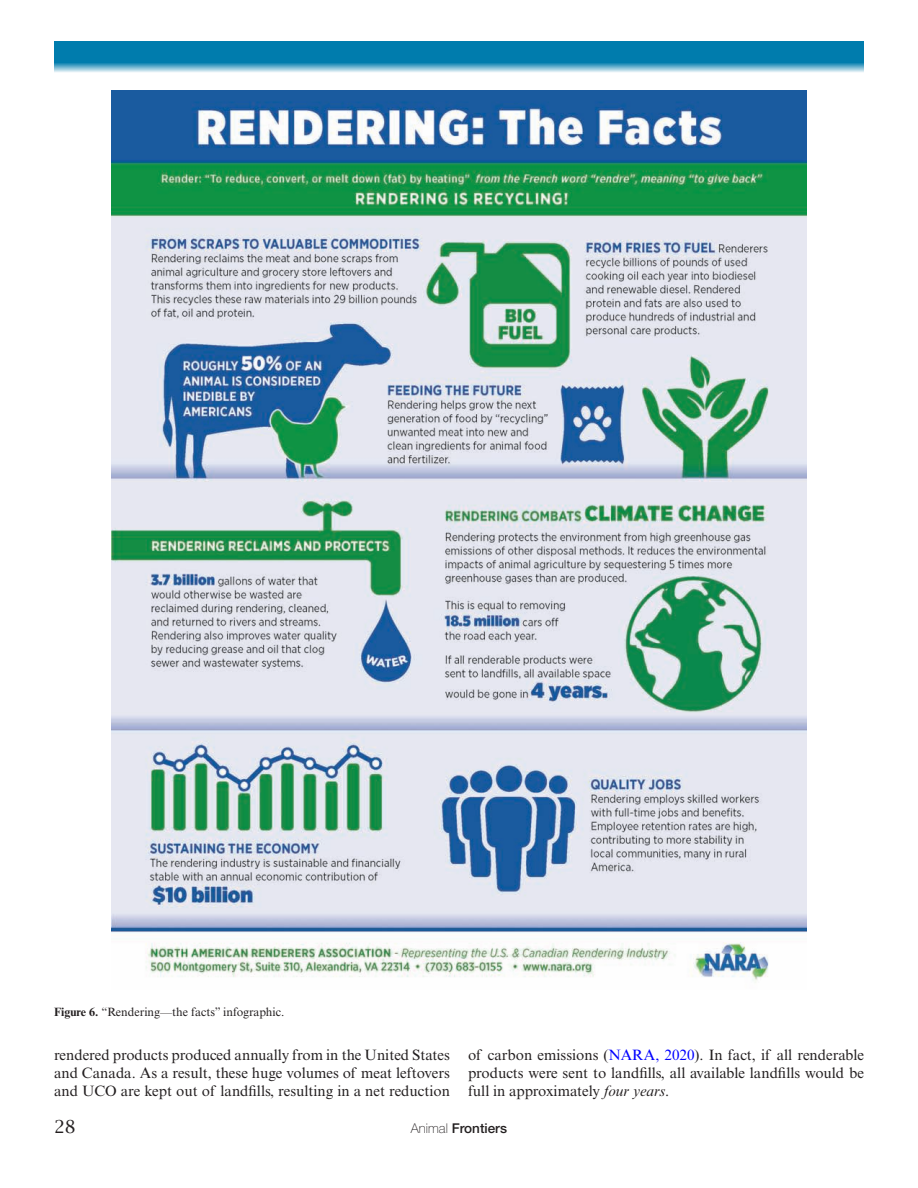
<style>
.page{position:relative;width:918px;height:1188px;background:#fff}
.page>*{position:absolute;margin:0;border:0;box-sizing:border-box;transform-origin:0 0}
.t1{font:18px "Lucida Bright";color:#231f20}
.t2{font:15px/18px "Times New Roman MT Std";color:#231f20;text-align:justify}
.t3{font:500 13.5px "Helvetica Neue LT Std";color:#231f20}
.t4{font:12px "Times New Roman MT Std";color:#231f20}
.s1{font-weight:700}
.s2{color:#00f}
.s3{font-style:italic}
.s4{font-weight:100}
</style>
<div class="page">
<svg style="left:54px;top:41px;width:810px;height:31px;background:#238eb8"></svg>
<img style="left:111px;top:90px;width:696px;height:893px">
<p class="t4" style="left:54px;top:1005px;width:232px"><span class="s1">Figure 6.</span> “Rendering—the facts” infographic.</p>
<p class="t2" style="left:54px;top:1046px;width:398px">rendered products produced annually from in the United States and Canada. As a result, these huge volumes of meat leftovers and UCO are kept out of landfills, resulting in a net reduction</p>
<p class="t2" style="left:468px;top:1046px;width:398px">of carbon emissions (<span class="s2">NARA, 2020</span>). In fact, if all renderable products were sent to landfills, all available landfills would be full in approximately <span class="s3">four years</span>.</p>
<p class="t1" style="left:54px;top:1116px;width:23px">28</p>
<p class="t3" style="left:411px;top:1120px;width:98px"><span class="s4">Animal</span> Frontiers</p>
</div>
